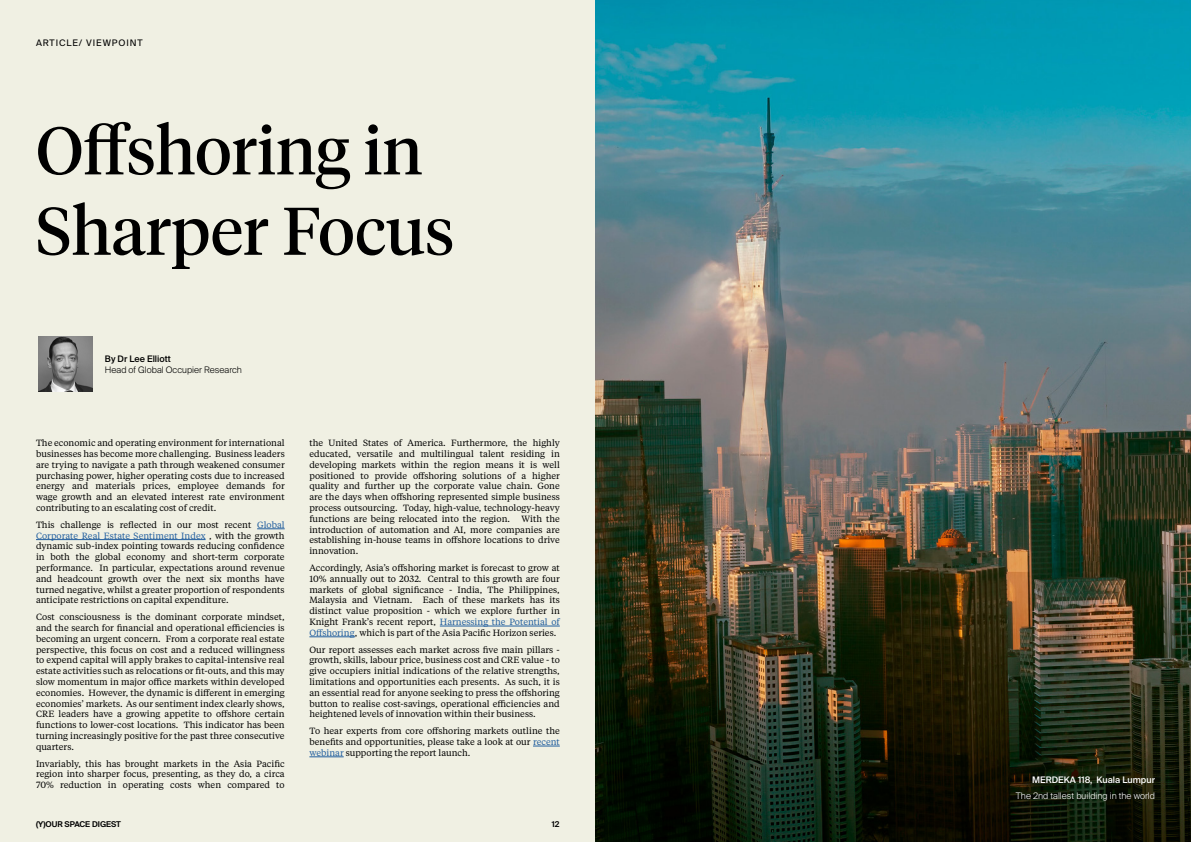
<style>
.page{position:relative;width:1191px;height:842px;background:#fff}
.page>*{position:absolute;margin:0;border:0;box-sizing:border-box;transform-origin:0 0}
.t1{font:67px/80.4px "Tiempos Headline";color:#000}
.t2{font:9px/10.8px "Tiempos Text";color:#000;text-align:justify}
.t3{font:300 9px "Suisse Intl";color:#fff}
.t4{font:300 9px "Suisse Intl";color:#000}
.t5{font:500 9px "Suisse Intl";color:#fff}
.t6{font:9px "Suisse Intl";letter-spacing:.1em;color:#000}
.t7{font:500 9px "Suisse Intl";color:#000}
.t8{font:600 8px "Suisse Intl";color:#000}
.s1{color:#215e9e}
</style>
<div class="page">
<div style="left:0;top:0;width:620px;height:842px;background:#f0f0e3"></div>
<svg style="left:257px;top:529px;width:28px;height:1px"></svg>
<hr style="left:36px;top:539px;width:170px;height:1px;background:#215e9e">
<hr style="left:440px;top:626px;width:120px;height:1px;background:#215e9e">
<hr style="left:309px;top:637px;width:46px;height:1px;background:#215e9e">
<svg style="left:533px;top:746px;width:27px;height:1px"></svg>
<hr style="left:309px;top:757px;width:35px;height:1px;background:#215e9e">
<img style="left:38px;top:337px;width:55px;height:55px">
<img style="left:595px;top:0;width:596px;height:842px">
<p class="t6" style="left:36px;top:38px;width:108px">ARTICLE/ VIEWPOINT</p>
<h1 class="t1" style="left:36px;top:107px;width:420px">Offshoring in<br>Sharper Focus</h1>
<p class="t7" style="left:105px;top:354px;width:68px">By Dr Lee Elliott</p>
<p class="t4" style="left:105px;top:365px;width:138px">Head of Global Occupier Research</p>
<p class="t2" style="left:36px;top:437px;width:250px">The economic and operating environment for international businesses has become more challenging. Business leaders are trying to navigate a path through weakened consumer purchasing power, higher operating costs due to increased energy and materials prices, employee demands for wage growth and an elevated interest rate environment contributing to an escalating cost of credit.</p>
<p class="t2" style="left:36px;top:519px;width:250px">This challenge is reflected in our most recent <span class="s1">Global Corporate Real Estate Sentiment Index</span> , with the growth dynamic sub-index pointing towards reducing confidence in both the global economy and short-term corporate performance. In particular, expectations around revenue and headcount growth over the next six months have turned negative, whilst a greater proportion of respondents anticipate restrictions on capital expenditure.</p>
<p class="t2" style="left:36px;top:611px;width:250px">Cost consciousness is the dominant corporate mindset, and the search for financial and operational efficiencies is becoming an urgent concern. From a corporate real estate perspective, this focus on cost and a reduced willingness to expend capital will apply brakes to capital-intensive real estate activities such as relocations or fit-outs, and this may slow momentum in major office markets within developed economies. However, the dynamic is different in emerging economies’ markets. As our sentiment index clearly shows, CRE leaders have a growing appetite to offshore certain functions to lower-cost locations. This indicator has been turning increasingly positive for the past three consecutive quarters.</p>
<p class="t2" style="left:36px;top:758px;width:250px">Invariably, this has brought markets in the Asia Pacific region into sharper focus, presenting, as they do, a circa 70% reduction in operating costs when compared to</p>
<p class="t2" style="left:309px;top:437px;width:252px">the United States of America. Furthermore, the highly educated, versatile and multilingual talent residing in developing markets within the region means it is well positioned to provide offshoring solutions of a higher quality and further up the corporate value chain. Gone are the days when offshoring represented simple business process outsourcing. Today, high-value, technology-heavy functions are being relocated into the region.</p>
<p class="t2" style="left:309px;top:513px;width:252px;text-indent:212px">With the introduction of automation and AI, more companies are establishing in-house teams in offshore locations to drive innovation.</p>
<p class="t2" style="left:309px;top:562px;width:252px">Accordingly, Asia’s offshoring market is forecast to grow at 10% annually out to 2032. Central to this growth are four markets of global significance - India, The Philippines, Malaysia and Vietnam. Each of these markets has its distinct value proposition - which we explore further in Knight Frank’s recent report, <span class="s1">Harnessing the Potential of Offshoring</span>, which is part of the Asia Pacific Horizon series.</p>
<p class="t2" style="left:309px;top:644px;width:252px">Our report assesses each market across five main pillars - growth, skills, labour price, business cost and CRE value - to give occupiers initial indications of the relative strengths, limitations and opportunities each presents. As such, it is an essential read for anyone seeking to press the offshoring button to realise cost-savings, operational efficiencies and heightened levels of innovation within their business.</p>
<p class="t2" style="left:309px;top:725px;width:252px">To hear experts from core offshoring markets outline the benefits and opportunities, please take a look at our <span class="s1">recent webinar</span> supporting the report launch.</p>
<p class="t8" style="left:36px;top:820px;width:86px">(Y)OUR SPACE DIGEST</p>
<p class="t8" style="left:552px;top:820px;width:9px">12</p>
<p class="t5" style="left:1032px;top:774px;width:124px">MERDEKA 118, Kuala Lumpur</p>
<p class="t3" style="left:1016px;top:791px;width:140px">The 2nd tallest building in the world</p>
</div>
